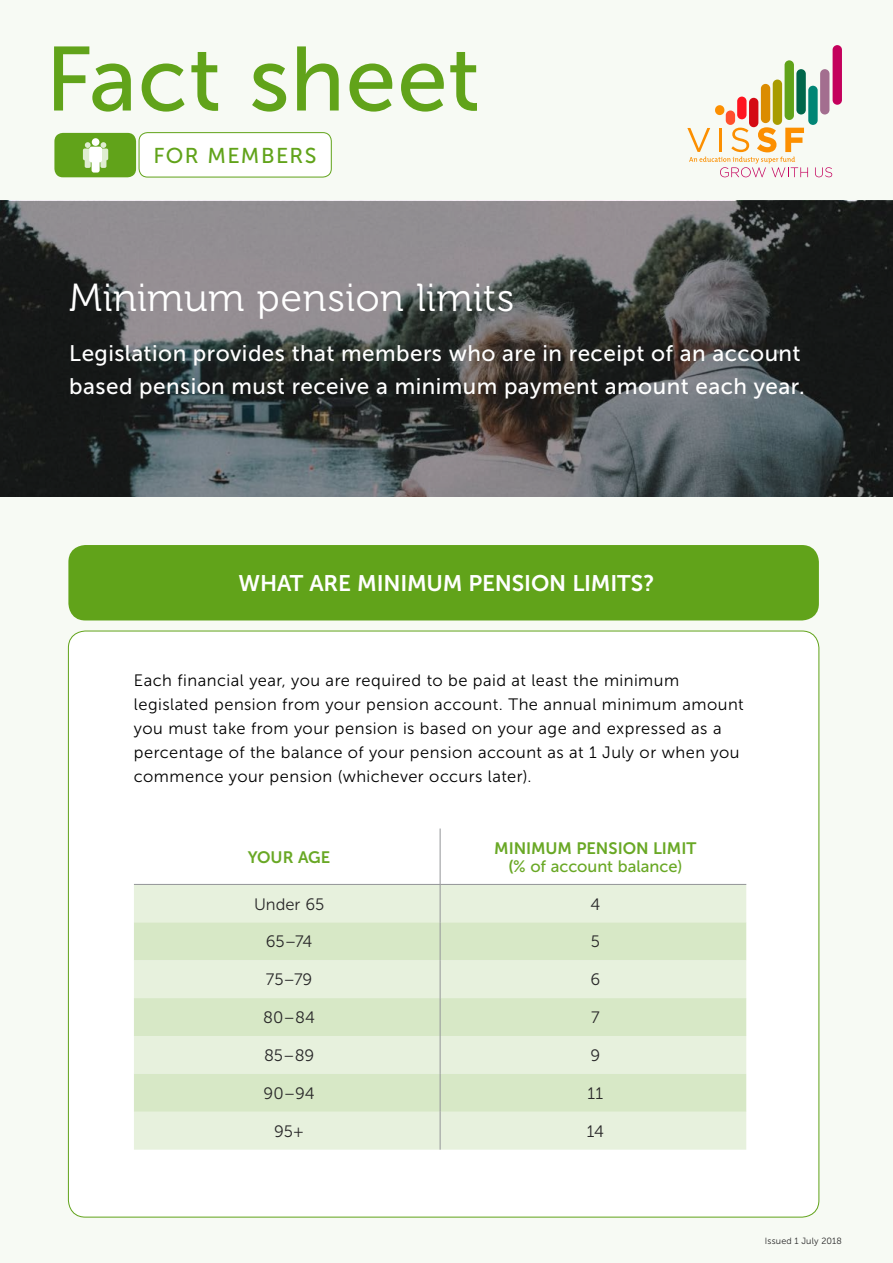
<style>
.page{position:relative;width:893px;height:1263px;background:#f7faf4}
.page>*{position:absolute;margin:0;border:0;box-sizing:border-box;transform-origin:0 0}
.t1{font:90.75px "Museo Sans 500";letter-spacing:.01em;color:#61a31a}
.t2{font:39px "Museo 300";letter-spacing:.01em;color:#fff}
.t3{font:22.5px/33px "Museo Sans 500";letter-spacing:.02em;color:#fff}
.t4{font:22.5px "Museo Sans 700";letter-spacing:-.01em;color:#fff}
.t5{font:21.45px "Museo Sans 500";letter-spacing:.065em;color:#61a31a}
.t6{font:16.5px/24px "Museo Sans 300";letter-spacing:.03em;color:#000}
.t7{font:16.5px "Museo Sans 300";color:#292829}
.t8{font:16.5px "Museo Sans 700";letter-spacing:-.005em;color:#69a825}
.t9{font:16.5px "Museo Sans 500";color:#69a825}
.t10{font:9px "Museo Sans 300";letter-spacing:.02em;color:#292829}
.s1{font-family:"Museo Sans 700"}
</style>
<div class="page">
<div style="left:68px;top:631px;width:751px;height:586px;background:#fff;border-radius:17px"></div>
<div style="left:68px;top:545px;width:751px;height:75px;background:#61a31a;border-radius:17px"></div>
<div style="left:134px;top:885px;width:612px;height:265px;background:#e7f1dd"></div>
<svg style="left:134px;top:922px;width:612px;height:190px;background:#ddebcf"></svg>
<hr style="left:134px;top:884px;width:306px;height:1px;background:#939598">
<hr style="left:440px;top:884px;width:306px;height:1px;background:#939598">
<hr style="left:440px;top:885px;width:1px;height:37px;background:#939598">
<hr style="left:440px;top:828px;width:1px;height:56px;background:#939598">
<hr style="left:440px;top:960px;width:1px;height:38px;background:#939598">
<hr style="left:440px;top:1036px;width:1px;height:38px;background:#939598">
<hr style="left:440px;top:1112px;width:1px;height:38px;background:#939598">
<hr style="left:440px;top:922px;width:1px;height:38px;background:#939598">
<hr style="left:440px;top:998px;width:1px;height:38px;background:#939598">
<hr style="left:440px;top:1074px;width:1px;height:38px;background:#939598">
<div style="left:139px;top:133px;width:192px;height:44px;background:#fff;border-radius:9px"></div>
<div style="left:139px;top:132px;width:193px;height:45px;border:1px solid #61a31a;border-radius:9px"></div>
<div style="left:54px;top:133px;width:82px;height:44px;background:#61a31a;border-radius:9px"></div>
<svg style="left:83px;top:142px;width:25px;height:31px"></svg>
<div style="left:92px;top:138px;width:7px;height:8px;background:#fff;border-radius:50%"></div>
<svg style="left:0;top:201px;width:893px;height:295px;background:#4e5052"></svg>
<svg style="left:815px;top:167px;width:17px;height:10px"></svg>
<div style="left:715px;top:105px;width:9px;height:10px;background:#fc8f00;border-radius:5px"></div>
<div style="left:726px;top:110px;width:9px;height:15px;background:#ff4f2e;border-radius:5px"></div>
<div style="left:737px;top:97px;width:9px;height:22px;background:#ff141f;border-radius:5px"></div>
<div style="left:749px;top:98px;width:9px;height:29px;background:#d40a14;border-radius:5px"></div>
<div style="left:761px;top:84px;width:9px;height:39px;background:#db8c00;border-radius:5px"></div>
<div style="left:773px;top:80px;width:9px;height:45px;background:#a89c00;border-radius:5px"></div>
<div style="left:785px;top:60px;width:9px;height:60px;background:#61a31a;border-radius:5px"></div>
<div style="left:796px;top:69px;width:10px;height:46px;background:#00664a;border-radius:5px"></div>
<div style="left:808px;top:86px;width:10px;height:39px;background:#008575;border-radius:5px"></div>
<div style="left:820px;top:69px;width:9px;height:46px;background:#a36e8f;border-radius:5px"></div>
<div style="left:833px;top:45px;width:9px;height:60px;background:#c4005c;border-radius:5px"></div>
<svg style="left:687px;top:127px;width:121px;height:50px"></svg>
<h1 class="t1" style="left:45px;top:30px;width:436px">Fact sheet</h1>
<h3 class="t5" style="left:153px;top:144px;width:165px">FOR MEMBERS</h3>
<h2 class="t2" style="left:69px;top:277px;width:446px">Minimum pension limits</h2>
<h3 class="t3" style="left:69px;top:337px;width:737px">Legislation provides that members who are in receipt of an account based pension must receive a minimum payment amount each year.</h3>
<h3 class="t4" style="left:239px;top:571px;width:417px">WHAT ARE MINIMUM PENSION LIMITS?</h3>
<p class="t6" style="left:134px;top:669px;width:611px">Each financial year, you are required to be paid at least the minimum legislated pension from your pension account. The annual minimum amount you must take from your pension is based on your age and expressed as a percentage of the balance of your pension account as at 1 July or when you commence your pension (whichever occurs later).</p>
<p class="t8" style="left:248px;top:848px;width:84px">YOUR AGE</p>
<p class="t8" style="left:494px;top:839px;width:204px">MINIMUM PENSION LIMIT</p>
<p class="t9" style="left:508px;top:857px;width:175px"><span class="s1">(</span>% of account balance)</p>
<p class="t7" style="left:254px;top:895px;width:72px">Under 65</p>
<p class="t7" style="left:590px;top:895px;width:11px">4</p>
<p class="t7" style="left:266px;top:933px;width:48px">65–74</p>
<p class="t7" style="left:591px;top:933px;width:11px">5</p>
<p class="t7" style="left:266px;top:971px;width:48px">75–79</p>
<p class="t7" style="left:590px;top:971px;width:11px">6</p>
<p class="t7" style="left:263px;top:1009px;width:53px">80–84</p>
<p class="t7" style="left:591px;top:1009px;width:10px">7</p>
<p class="t7" style="left:264px;top:1046px;width:52px">85–89</p>
<p class="t7" style="left:590px;top:1046px;width:11px">9</p>
<p class="t7" style="left:264px;top:1084px;width:53px">90–94</p>
<p class="t7" style="left:587px;top:1084px;width:17px">11</p>
<p class="t7" style="left:274px;top:1122px;width:32px">95+</p>
<p class="t7" style="left:587px;top:1122px;width:19px">14</p>
<p class="t10" style="left:765px;top:1236px;width:79px">Issued 1 July 2018</p>
</div>
